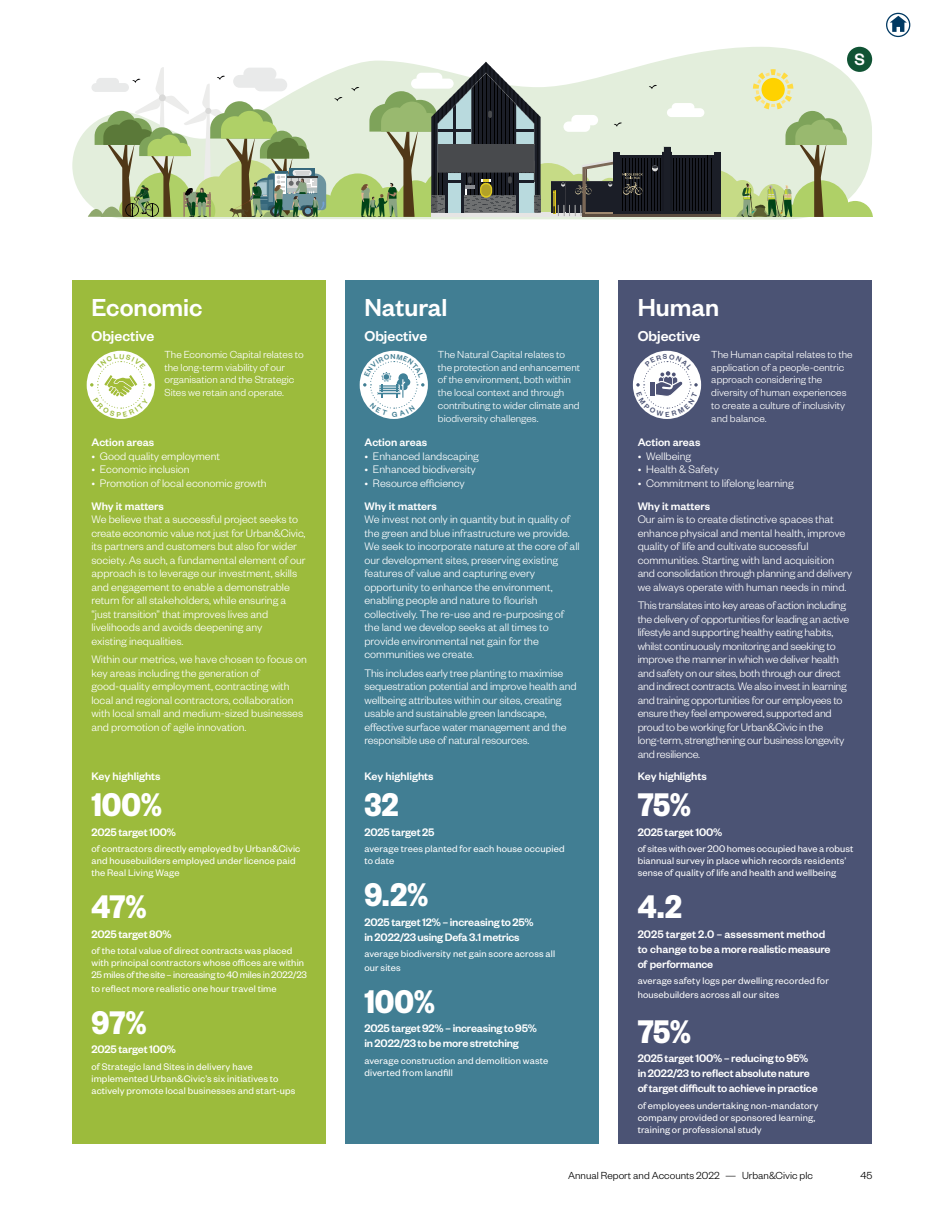
<style>
.page{position:relative;width:936px;height:1212px;background:#fff}
.page>*{position:absolute;margin:0;border:0;box-sizing:border-box;transform-origin:0 0}
.t1{font:700 36px "Founders Grotesk Cond";color:#fff}
.t2{font:500 27px "Founders Grotesk";color:#fff}
.t3{font:500 18px "Founders Grotesk";color:#fff}
.t4{font:500 15.75px "Founders Grotesk";color:#fff}
.t5{font:300 12px/13.5px "Founders Grotesk";color:#fff}
.t6{font:500 12px/15px "Founders Grotesk";letter-spacing:-.015em;color:#fff}
.t7{font:300 12px/13.5px "Founders Grotesk";letter-spacing:-.02em;color:#fff}
.t8{font:300 11.25px/12.8px "Founders Grotesk";color:#fff}
.t9{font:300 11.25px "Founders Grotesk";color:#000}
.t10{font:10.5px/12px "Founders Grotesk";letter-spacing:.015em;color:#fff}
</style>
<div class="page">
<svg style="left:72px;top:47px;width:801px;height:173px"></svg>
<svg style="left:88px;top:62px;width:785px;height:155px;background:#b2bda5"></svg>
<div style="left:72px;top:280px;width:254px;height:864px;background:#9cbb3c"></div>
<div style="left:345px;top:280px;width:254px;height:864px;background:#417e93"></div>
<div style="left:618px;top:280px;width:254px;height:864px;background:#4b5374"></div>
<svg style="left:359px;top:351px;width:69px;height:68px"></svg>
<div style="left:633px;top:351px;width:68px;height:68px;background:#fff;border-radius:50%"></div>
<svg style="left:886px;top:13px;width:23px;height:23px"></svg>
<svg style="left:889px;top:16px;width:17px;height:16px"></svg>
<div style="left:885px;top:13px;width:25px;height:24px;border:1px solid #003962;border-radius:50%"></div>
<svg style="left:361px;top:352px;width:65px;height:65px"></svg>
<svg style="left:635px;top:353px;width:64px;height:64px"></svg>
<svg style="left:88px;top:352px;width:65px;height:65px"></svg>
<h2 class="t2" style="left:91px;top:291px;width:113px">Economic</h2>
<h3 class="t4" style="left:91px;top:326px;width:64px">Objective</h3>
<h2 class="t2" style="left:364px;top:291px;width:85px">Natural</h2>
<h3 class="t4" style="left:364px;top:326px;width:64px">Objective</h3>
<h2 class="t2" style="left:637px;top:291px;width:83px">Human</h2>
<h3 class="t4" style="left:637px;top:326px;width:64px">Objective</h3>
<h3 class="t3" style="left:854px;top:48px;width:12px">S</h3>
<p class="t8" style="left:164px;top:347px;width:141px">The Economic Capital relates to the long-term viability of our organisation and the Strategic<br>Sites we retain and operate.</p>
<p class="t8" style="left:438px;top:347px;width:143px">The Natural Capital relates to the protection and enhancement of the environment, both within the local context and through contributing to wider climate and biodiversity challenges.</p>
<p class="t8" style="left:711px;top:347px;width:143px">The Human capital relates to the application of a people-centric approach considering the diversity of human experiences to create a culture of inclusivity and balance.</p>
<p class="t6" style="left:91px;top:434px;width:64px">Action areas</p>
<p class="t5" style="left:91px;top:448px;width:130px">• Good quality employment</p>
<p class="t5" style="left:91px;top:462px;width:100px">• Economic inclusion</p>
<p class="t5" style="left:91px;top:475px;width:177px">• Promotion of local economic growth</p>
<p class="t6" style="left:91px;top:498px;width:74px">Why it matters</p>
<p class="t5" style="left:91px;top:512px;width:216px">We believe that a successful project seeks to create economic value not just for Urban&amp;Civic, its partners and customers but also for wider society. As such, a fundamental element of our approach is to leverage our investment, skills and engagement to enable a demonstrable return for all stakeholders, while ensuring a “just transition” that improves lives and livelihoods and avoids deepening any<br>existing inequalities.</p>
<p class="t5" style="left:91px;top:652px;width:217px">Within our metrics, we have chosen to focus on key areas including the generation of good-quality employment, contracting with local and regional contractors, collaboration with local small and medium-sized businesses and promotion of agile innovation.</p>
<p class="t6" style="left:91px;top:768px;width:71px">Key highlights</p>
<h1 class="t1" style="left:91px;top:782px;width:72px">100%</h1>
<p class="t6" style="left:91px;top:824px;width:86px">2025 target 100%</p>
<p class="t10" style="left:91px;top:842px;width:210px">of contractors directly employed by Urban&amp;Civic and housebuilders employed under licence paid the Real Living Wage</p>
<h1 class="t1" style="left:91px;top:884px;width:57px">47%</h1>
<p class="t6" style="left:91px;top:926px;width:82px">2025 target 80%</p>
<p class="t10" style="left:91px;top:944px;width:217px">of the total value of direct contracts was placed with principal contractors whose offices are within<br>25 miles of the site – increasing to 40 miles in 2022/23</p>
<p class="t10" style="left:91px;top:982px;width:187px">to reflect more realistic one hour travel time</p>
<h1 class="t1" style="left:91px;top:999px;width:57px">97%</h1>
<p class="t6" style="left:91px;top:1041px;width:86px">2025 target 100%</p>
<p class="t10" style="left:91px;top:1060px;width:205px">of Strategic land Sites in delivery have implemented Urban&amp;Civic’s six initiatives to actively promote local businesses and start-ups</p>
<p class="t6" style="left:364px;top:434px;width:64px">Action areas</p>
<p class="t5" style="left:364px;top:448px;width:116px">• Enhanced landscaping</p>
<p class="t5" style="left:364px;top:462px;width:113px">• Enhanced biodiversity</p>
<p class="t5" style="left:364px;top:475px;width:102px">• Resource efficiency</p>
<p class="t6" style="left:364px;top:498px;width:74px">Why it matters</p>
<p class="t5" style="left:364px;top:512px;width:217px">We invest not only in quantity but in quality of the green and blue infrastructure we provide.<br>We seek to incorporate nature at the core of all our development sites, preserving existing features of value and capturing every opportunity to enhance the environment, enabling people and nature to flourish collectively. The re-use and re-purposing of the land we develop seeks at all times to provide environmental net gain for the communities we create.</p>
<p class="t5" style="left:364px;top:665px;width:214px">This includes early tree planting to maximise sequestration potential and improve health and wellbeing attributes within our sites, creating usable and sustainable green landscape, effective surface water management and the responsible use of natural resources.</p>
<p class="t6" style="left:364px;top:768px;width:71px">Key highlights</p>
<h1 class="t1" style="left:364px;top:782px;width:36px">32</h1>
<p class="t6" style="left:364px;top:824px;width:72px">2025 target 25</p>
<p class="t10" style="left:364px;top:842px;width:202px">average trees planted for each house occupied to date</p>
<h1 class="t1" style="left:364px;top:872px;width:66px">9.2%</h1>
<p class="t6" style="left:364px;top:914px;width:171px">2025 target 12% – increasing to 25% in2022/23 using Defa 3.1 metrics</p>
<p class="t10" style="left:364px;top:946px;width:192px;line-height:13.5px">average biodiversity net gain score across all our sites</p>
<h1 class="t1" style="left:364px;top:978px;width:72px">100%</h1>
<p class="t6" style="left:364px;top:1020px;width:174px">2025 target 92% – increasing to 95% in2022/23 tobemore stretching</p>
<p class="t10" style="left:364px;top:1054px;width:185px">average construction and demolition waste diverted from landfill</p>
<p class="t6" style="left:637px;top:434px;width:64px">Action areas</p>
<p class="t5" style="left:637px;top:448px;width:55px">• Wellbeing</p>
<p class="t5" style="left:637px;top:462px;width:82px">• Health &amp; Safety</p>
<p class="t5" style="left:637px;top:475px;width:157px">• Commitment to lifelong learning</p>
<p class="t6" style="left:637px;top:498px;width:74px">Why it matters</p>
<p class="t5" style="left:637px;top:512px;width:216px">Our aim is to create distinctive spaces that enhance physical and mental health, improve quality of life and cultivate successful communities. Starting with land acquisition and consolidation through planning and delivery we always operate with human needs in mind.</p>
<p class="t7" style="left:637px;top:598px;width:213px">This translates into key areas of action including the delivery of opportunities for leading an active lifestyle and supporting healthy eating habits, whilst continuously monitoring and seeking to improve the manner in which we deliver health and safety on our sites, both through our direct and indirect contracts. We also invest in learning and training opportunities for our employees to ensure they feel empowered, supported and proud to be working for Urban&amp;Civic in the long-term, strengthening our business longevity and resilience.</p>
<p class="t6" style="left:637px;top:768px;width:71px">Key highlights</p>
<h1 class="t1" style="left:637px;top:782px;width:55px">75%</h1>
<p class="t6" style="left:637px;top:824px;width:86px">2025 target 100%</p>
<p class="t10" style="left:637px;top:842px;width:217px">of sites with over 200 homes occupied have a robust biannual survey in place which records residents’ sense of quality of life and health and wellbeing</p>
<h1 class="t1" style="left:637px;top:884px;width:46px">4.2</h1>
<p class="t6" style="left:637px;top:926px;width:194px">2025 target 2.0 – assessment method to change to be a more realistic measure of performance</p>
<p class="t10" style="left:637px;top:973px;width:193px;line-height:13.5px">average safety logs per dwelling recorded for housebuilders across all our sites</p>
<h1 class="t1" style="left:637px;top:1008px;width:55px">75%</h1>
<p class="t6" style="left:637px;top:1050px;width:181px">2025 target 100% – reducing to 95% in2022/23 to reflect absolute nature oftargetdifficult to achieve in practice</p>
<p class="t10" style="left:637px;top:1099px;width:182px">of employees undertaking non-mandatory company provided or sponsored learning, training or professional study</p>
<p class="t9" style="left:568px;top:1169px;width:246px">Annual Report and Accounts 2022 — Urban&amp;Civic plc</p>
<p class="t9" style="left:860px;top:1169px;width:13px">45</p>
</div>
